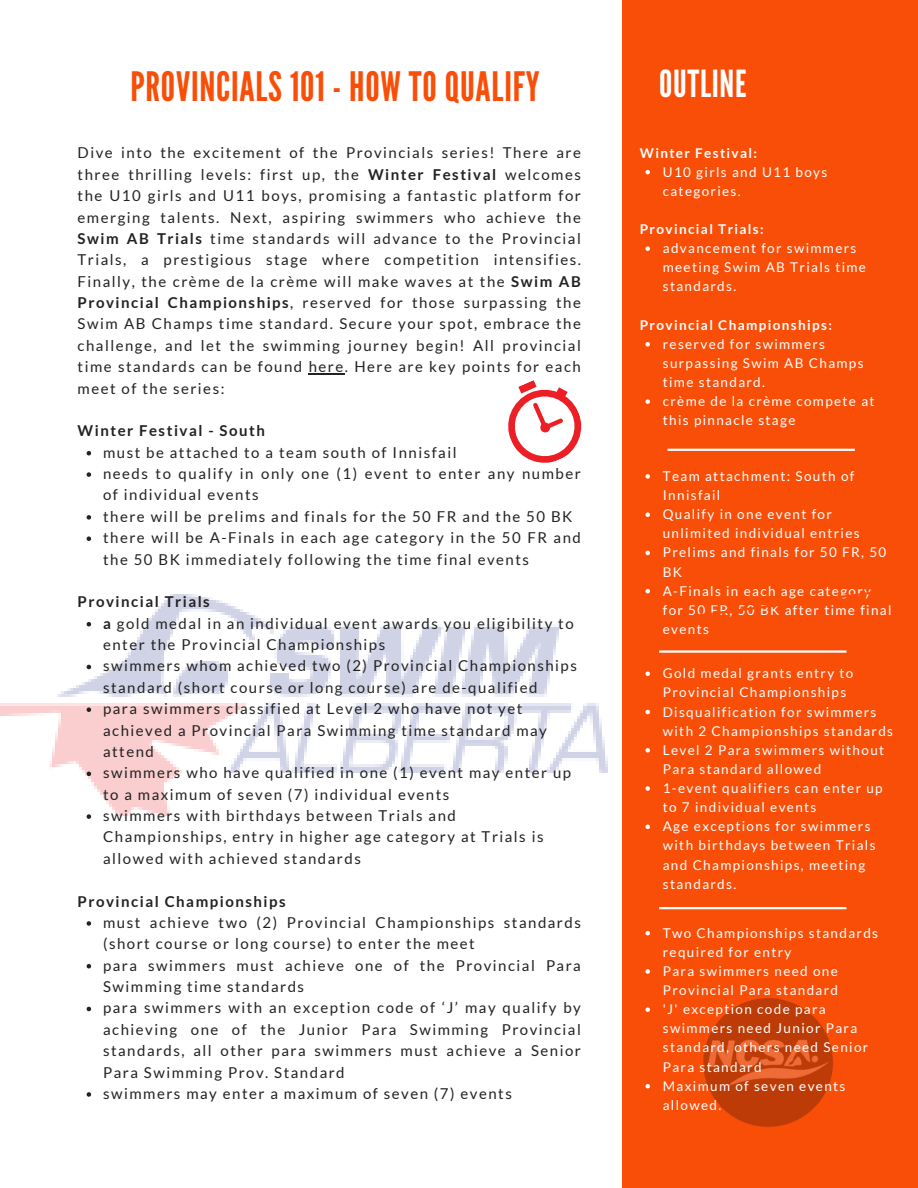
<style>
.page{position:relative;width:918px;height:1188px;background:#fff}
.page>*{position:absolute;margin:0;border:0;box-sizing:border-box;transform-origin:0 0}
.t1{font:40.5px "League Gothic";letter-spacing:.02em;color:#f94e08}
.t2{font:37.35px "League Gothic";letter-spacing:.02em;color:#fff}
.t3{font:15px/21.3px "Lato";letter-spacing:.1em;color:#222}
.t4{font:700 15px "Lato";letter-spacing:.1em;color:#222}
.t5{font:13.5px/19.2px "Lato";letter-spacing:.1em;color:#fff}
.t6{font:700 13.5px "Lato";letter-spacing:.1em;color:#fff}
.s1{font-weight:700}
</style>
<div class="page">
<div style="left:622px;top:0;width:296px;height:1188px;background:#f94e08"></div>
<img style="left:703px;top:998px;width:130px;height:129px">
<img style="left:0;top:594px;width:608px;height:222px">
<hr style="left:309px;top:373px;width:36px;height:1px;background:#222">
<svg style="left:87px;top:451px;width:4px;height:4px"></svg>
<svg style="left:87px;top:472px;width:4px;height:5px"></svg>
<svg style="left:87px;top:515px;width:4px;height:5px"></svg>
<svg style="left:87px;top:536px;width:4px;height:5px"></svg>
<svg style="left:87px;top:622px;width:4px;height:4px"></svg>
<svg style="left:87px;top:665px;width:4px;height:4px"></svg>
<svg style="left:87px;top:707px;width:4px;height:5px"></svg>
<svg style="left:87px;top:772px;width:4px;height:4px"></svg>
<svg style="left:87px;top:814px;width:4px;height:5px"></svg>
<svg style="left:87px;top:921px;width:4px;height:5px"></svg>
<svg style="left:87px;top:964px;width:4px;height:4px"></svg>
<svg style="left:87px;top:1007px;width:4px;height:4px"></svg>
<svg style="left:87px;top:1092px;width:4px;height:5px"></svg>
<svg style="left:645px;top:474px;width:5px;height:5px"></svg>
<svg style="left:645px;top:512px;width:5px;height:5px"></svg>
<svg style="left:645px;top:551px;width:5px;height:4px"></svg>
<hr style="left:668px;top:449px;width:187px;height:2px;background:#fff">
<hr style="left:659px;top:650px;width:188px;height:3px;background:#fff">
<hr style="left:659px;top:907px;width:188px;height:2px;background:#fff">
<svg style="left:508px;top:380px;width:74px;height:83px"></svg>
<svg style="left:645px;top:672px;width:5px;height:4px"></svg>
<svg style="left:645px;top:710px;width:5px;height:4px"></svg>
<svg style="left:645px;top:748px;width:5px;height:5px"></svg>
<svg style="left:645px;top:786px;width:5px;height:5px"></svg>
<svg style="left:645px;top:825px;width:5px;height:4px"></svg>
<svg style="left:645px;top:931px;width:5px;height:4px"></svg>
<svg style="left:645px;top:969px;width:5px;height:5px"></svg>
<svg style="left:645px;top:1007px;width:5px;height:5px"></svg>
<svg style="left:645px;top:1084px;width:5px;height:4px"></svg>
<svg style="left:645px;top:170px;width:5px;height:4px"></svg>
<svg style="left:645px;top:246px;width:5px;height:5px"></svg>
<svg style="left:645px;top:342px;width:5px;height:5px"></svg>
<svg style="left:645px;top:399px;width:5px;height:5px"></svg>
<p class="t1" style="left:130px;top:63px;width:411px">PROVINCIALS 101 - HOW TO QUALIFY</p>
<p class="t2" style="left:659px;top:62px;width:89px">OUTLINE</p>
<p class="t3" style="left:78px;top:142px;width:505px;text-align:justify">Dive into the excitement of the Provincials series! There are three thrilling levels: first up, the <span class="s1">Winter Festival</span> welcomes the U10 girls and U11 boys, promising a fantastic platform for emerging talents. Next, aspiring swimmers who achieve the <span class="s1">Swim AB Trials</span> time standards will advance to the Provincial Trials, a prestigious stage where competition intensifies.<br>Finally, the crème de la crème will make waves at the <span class="s1">Swim AB Provincial Championships</span>, reserved for those surpassing the Swim AB Champs time standard. Secure your spot, embrace the challenge, and let the swimming journey begin! All provincial time standards can be found here. Here are key points for each meet of the series:</p>
<h1 class="t4" style="left:78px;top:422px;width:189px">Winter Festival - South</h1>
<h2 class="t3" style="left:103px;top:441px;width:355px">must be attached to a team south of Innisfail</h2>
<p class="t3" style="left:103px;top:463px;width:479px">needs to qualify in only one (1) event to enter any number of individual events</p>
<h2 class="t3" style="left:103px;top:505px;width:471px">there will be prelims and finals for the 50 FR and the 50 BK</h2>
<p class="t3" style="left:103px;top:527px;width:479px">there will be A-Finals in each age category in the 50 FR and the 50 BK immediately following the time final events</p>
<h2 class="t4" style="left:78px;top:593px;width:134px">Provincial Trials</h2>
<p class="t3" style="left:103px;top:612px;width:472px"><span class="s1">a</span> gold medal in an individual event awards you eligibility to enter the Provincial Championships</p>
<p class="t3" style="left:103px;top:655px;width:475px">swimmers whom achieved two (2) Provincial Championships standard (short course or long course) are de-qualified</p>
<p class="t3" style="left:103px;top:698px;width:445px">para swimmers classified at Level 2 who have not yet achieved a Provincial Para Swimming time standard may attend</p>
<p class="t3" style="left:103px;top:762px;width:470px">swimmers who have qualified in one (1) event may enter up to a maximum of seven (7) individual events</p>
<p class="t3" style="left:103px;top:805px;width:442px">swimmers with birthdays between Trials and<br>Championships, entry in higher age category at Trials is allowed with achieved standards</p>
<p class="t4" style="left:78px;top:892px;width:209px">Provincial Championships</p>
<p class="t3" style="left:103px;top:912px;width:479px">must achieve two (2) Provincial Championships standards (short course or long course) to enter the meet</p>
<p class="t3" style="left:103px;top:954px;width:479px">para swimmers must achieve one of the Provincial Para<br>Swimming time standards</p>
<p class="t3" style="left:103px;top:997px;width:479px;text-align:justify">para swimmers with an exception code of ‘J’ may qualify by achieving one of the Junior Para Swimming Provincial standards, all other para swimmers must achieve a Senior Para Swimming Prov. Standard</p>
<p class="t3" style="left:103px;top:1083px;width:410px">swimmers may enter a maximum of seven (7) events</p>
<p class="t6" style="left:640px;top:144px;width:119px">Winter Festival:</p>
<p class="t5" style="left:663px;top:162px;width:166px">U10 girls and U11 boys categories.</p>
<p class="t6" style="left:640px;top:221px;width:125px">Provincial Trials:</p>
<p class="t5" style="left:663px;top:238px;width:205px">advancement for swimmers meeting Swim AB Trials time standards.</p>
<h2 class="t6" style="left:640px;top:316px;width:194px">Provincial Championships:</h2>
<p class="t5" style="left:663px;top:334px;width:202px">reserved for swimmers surpassing Swim AB Champs time standard.</p>
<p class="t5" style="left:663px;top:391px;width:213px">crème de la crème compete at this pinnacle stage</p>
<p class="t5" style="left:663px;top:466px;width:193px">Team attachment: South of<br>Innisfail</p>
<p class="t5" style="left:663px;top:504px;width:198px">Qualify in one event for unlimited individual entries</p>
<p class="t5" style="left:663px;top:543px;width:225px">Prelims and finals for 50 FR, 50<br>BK</p>
<p class="t5" style="left:663px;top:581px;width:230px">A-Finals in each age category for 50 FR, 50 BK after time final events</p>
<h1 class="t5" style="left:663px;top:663px;width:192px">Gold medal grants entry to<br>Provincial Championships</h1>
<p class="t5" style="left:663px;top:702px;width:232px">Disqualification for swimmers with 2 Championships standards</p>
<h2 class="t5" style="left:663px;top:740px;width:223px">Level 2 Para swimmers without<br>Para standard allowed</h2>
<p class="t5" style="left:663px;top:778px;width:221px">1-event qualifiers can enter up to 7 individual events</p>
<p class="t5" style="left:663px;top:816px;width:214px">Age exceptions for swimmers with birthdays between Trials and Championships, meeting standards.</p>
<p class="t5" style="left:663px;top:923px;width:217px">Two Championships standards required for entry</p>
<p class="t5" style="left:663px;top:961px;width:177px">Para swimmers need one<br>Provincial Para standard</p>
<h2 class="t5" style="left:663px;top:999px;width:207px">'J' exception code para swimmers need Junior Para standard, others need Senior<br>Para standard</h2>
<p class="t5" style="left:663px;top:1076px;width:184px">Maximum of seven events allowed.</p>
</div>
